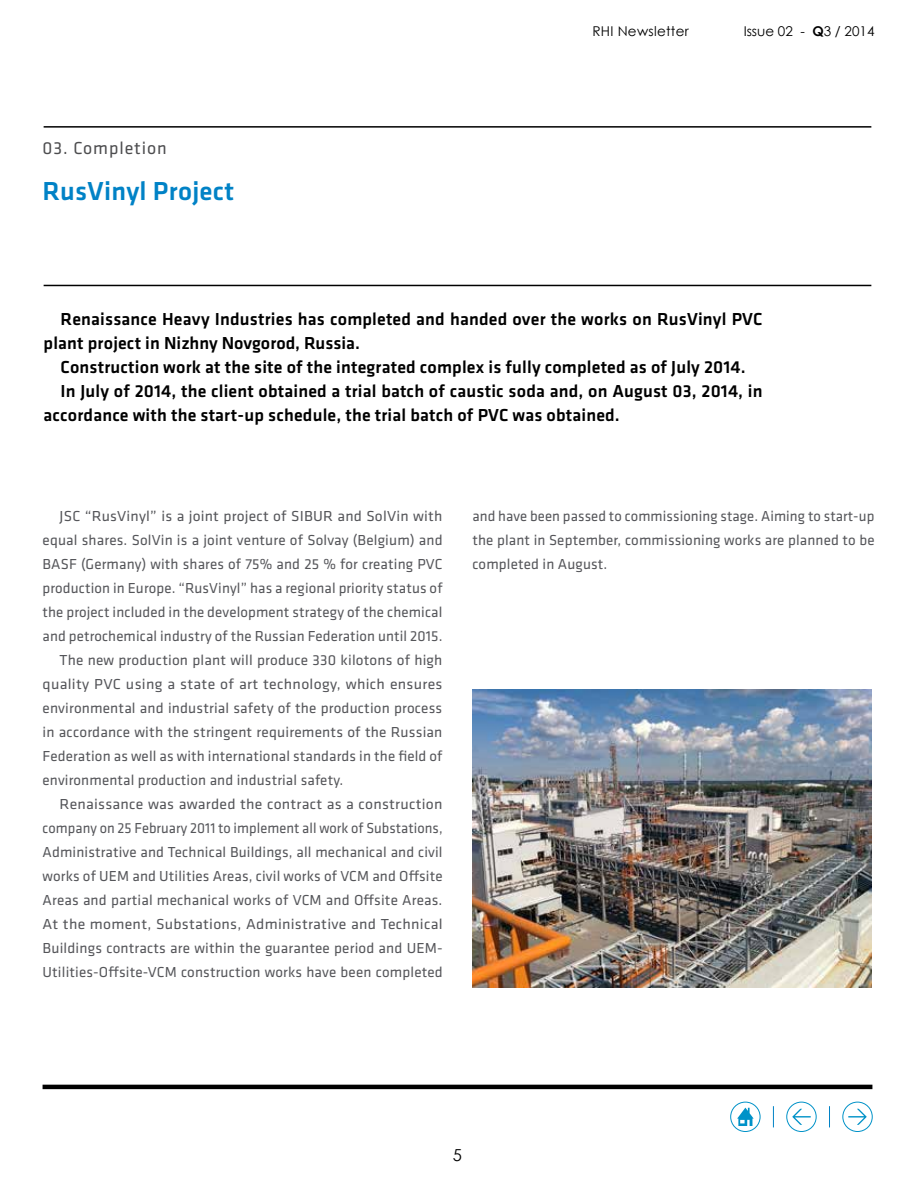
<style>
.page{position:relative;width:915px;height:1191px;background:#fff}
.page>*{position:absolute;margin:0;border:0;box-sizing:border-box;transform-origin:0 0}
.t1{font:500 27px "Klavika";letter-spacing:.01em;color:#0082c6}
.t2{font:500 18px/24px "Klavika";letter-spacing:.01em;color:#000}
.t3{font:18px "Klavika";letter-spacing:.05em;color:#4d4d4f}
.t4{font:16.5px "Century Gothic";color:#000}
.t5{font:15px/24px "Klavika";letter-spacing:.01em;color:#55565a;text-align:justify}
.t6{font:15px "Klavika";letter-spacing:.01em;color:#55565a;scale:1.05 1}
.t7{font:15px "Klavika";letter-spacing:.01em;color:#55565a;scale:.96 1}
.t8{font:13.5px "Century Gothic";color:#000}
.t9{font:13.5px "Century Gothic";letter-spacing:.02em;color:#000}
.s1{font-weight:700}
</style>
<div class="page">
<div style="left:43px;top:1084px;width:829px;height:5px;background:#000"></div>
<hr style="left:44px;top:285px;width:827px;height:1px;background:#000">
<hr style="left:44px;top:126px;width:827px;height:2px;background:#000">
<img style="left:472px;top:689px;width:398px;height:299px">
<svg style="left:848px;top:1108px;width:18px;height:16px"></svg>
<div style="left:842px;top:1102px;width:30px;height:29px;border:1px solid #0092c8;border-radius:50%"></div>
<svg style="left:792px;top:1108px;width:18px;height:16px"></svg>
<div style="left:786px;top:1102px;width:30px;height:29px;border:1px solid #0092c8;border-radius:50%"></div>
<div style="left:730px;top:1102px;width:30px;height:29px;border:1px solid #0092c8;border-radius:50%"></div>
<svg style="left:737px;top:1107px;width:16px;height:19px"></svg>
<svg style="left:772px;top:1106px;width:1px;height:21px"></svg>
<p class="t3" style="left:43px;top:138px;width:126px">03. Completion</p>
<h1 class="t1" style="left:43px;top:176px;width:193px">RusVinyl Project</h1>
<p class="t9" style="left:592px;top:21px;width:98px">RHI Newsletter</p>
<p class="t8" style="left:743px;top:21px;width:132px">Issue 02 - <span class="s1">Q</span>3 / 2014</p>
<p class="t2" style="left:44px;top:307px;width:720px;text-indent:17px">Renaissance Heavy Industries has completed and handed over the works on RusVinyl PVC plant project in Nizhny Novgorod, Russia.</p>
<p class="t2" style="left:61px;top:355px;width:686px">Construction work at the site of the integrated complex is fully completed as of July 2014.</p>
<p class="t2" style="left:61px;top:379px;width:703px">In July of 2014, the client obtained a trial batch of caustic soda and, on August 03, 2014, in</p>
<p class="t2" style="left:44px;top:403px;width:577px">accordance with the start-up schedule, the trial batch of PVC was obtained.</p>
<p class="t5" style="left:60px;top:504px;width:384px">JSC “RusVinyl” is a joint project of SIBUR and SolVin with</p>
<p class="t5" style="left:43px;top:528px;width:401px">equal shares. SolVin is a joint venture of Solvay (Belgium) and</p>
<p class="t5" style="left:43px;top:552px;width:401px">BASF (Germany) with shares of 75% and 25 % for creating PVC</p>
<p class="t5" style="left:43px;top:576px;width:401px">production in Europe. “RusVinyl” has a regional priority status of</p>
<p class="t5" style="left:43px;top:600px;width:401px">the project included in the development strategy of the chemical</p>
<p class="t5" style="left:43px;top:624px;width:401px">and petrochemical industry of the Russian Federation until 2015.</p>
<p class="t5" style="left:60px;top:648px;width:384px">The new production plant will produce 330 kilotons of high</p>
<p class="t6" style="left:43px;top:676px;width:382px">quality PVC using a state of art technology, which ensures</p>
<p class="t5" style="left:43px;top:696px;width:401px">environmental and industrial safety of the production process</p>
<p class="t5" style="left:43px;top:720px;width:401px">in accordance with the stringent requirements of the Russian</p>
<p class="t5" style="left:43px;top:744px;width:401px">Federation as well as with international standards in the field of</p>
<p class="t5" style="left:43px;top:768px;width:302px">environmental production and industrial safety.</p>
<p class="t6" style="left:60px;top:796px;width:366px">Renaissance was awarded the contract as a construction</p>
<p class="t7" style="left:43px;top:820px;width:418px">company on 25 February 2011 to implement all work of Substations,</p>
<p class="t5" style="left:43px;top:840px;width:401px">Administrative and Technical Buildings, all mechanical and civil</p>
<p class="t5" style="left:43px;top:864px;width:401px">works of UEM and Utilities Areas, civil works of VCM and Offsite</p>
<p class="t5" style="left:43px;top:888px;width:401px">Areas and partial mechanical works of VCM and Offsite Areas.</p>
<p class="t6" style="left:43px;top:916px;width:382px">At the moment, Substations, Administrative and Technical</p>
<p class="t5" style="left:43px;top:936px;width:401px">Buildings contracts are within the guarantee period and UEM-</p>
<p class="t5" style="left:43px;top:960px;width:401px">Utilities-Offsite-VCM construction works have been completed</p>
<p class="t5" style="left:472px;top:504px;width:403px">and have been passed to commissioning stage. Aiming to start-up the plant in September, commissioning works are planned to be completed in August.</p>
<p class="t4" style="left:453px;top:1143px;width:11px">5</p>
</div>
